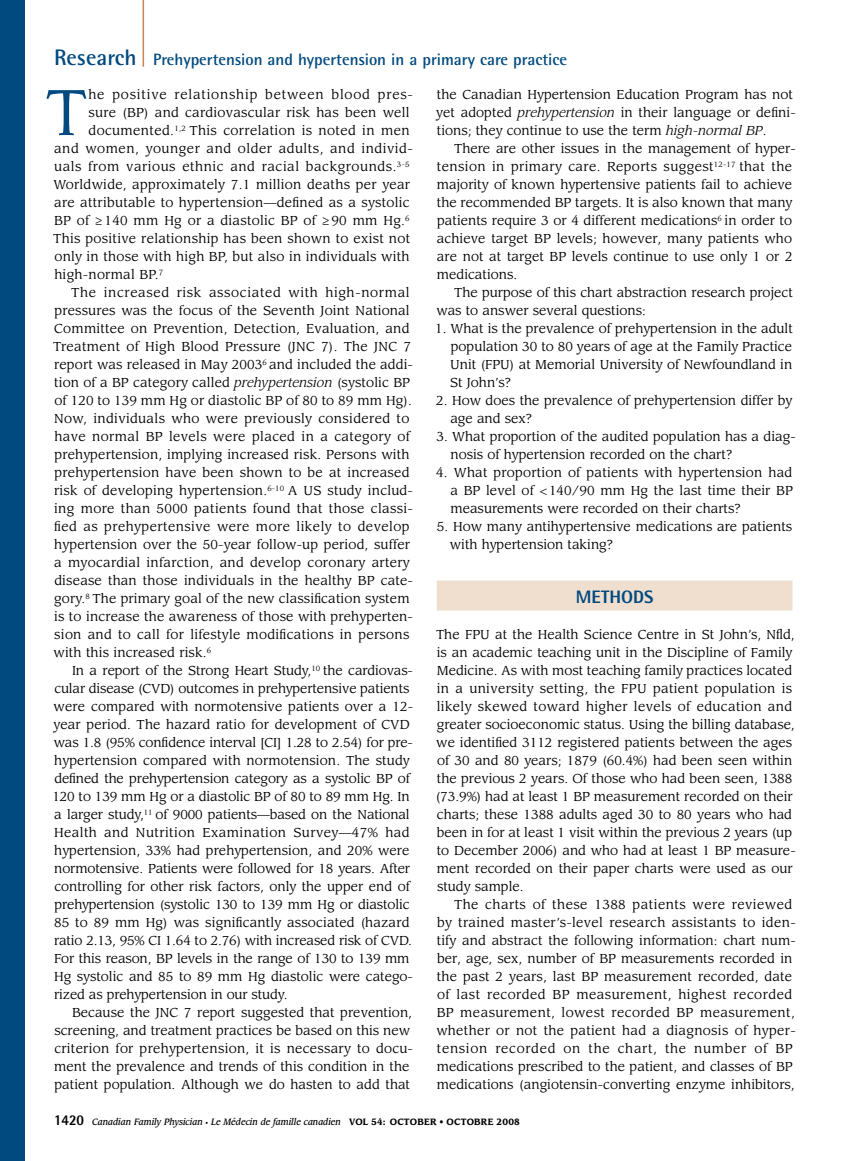
<style>
.page{position:relative;width:851px;height:1161px;background:#fff}
.page>*{position:absolute;margin:0;border:0;box-sizing:border-box;transform-origin:0 0}
.t1{font:63.6px "Leawood Std";color:#004a80}
.t2{font:800 18px "Rotis Semi Sans Std";color:#004a80}
.t3{font:700 16.5px "Rotis Semi Sans Std";color:#004a80}
.t4{font:12.75px/18px "Leawood Std";letter-spacing:.005em;color:#000}
.t5{font:12.75px/18px "Leawood Std";letter-spacing:.025em;color:#000}
.t6{font:12.75px "Leawood Std";letter-spacing:.04em;color:#000}
.t7{font:12.75px "Leawood Std";letter-spacing:.035em;color:#000}
.t8{font:12.75px "Leawood Std";letter-spacing:.05em;color:#000}
.t9{font:12.75px "Leawood Std";letter-spacing:.03em;color:#000}
.t10{font:12.75px "Leawood Std";letter-spacing:.06em;color:#000}
.t11{font:italic 500 9px "Leawood Std";color:#000;scale:.9 1}
.s1{font-size:22.5px}
.s2{font-style:italic}
.s3{font-family:"Rotis Semi Sans Std";font-weight:800;font-style:normal;font-size:15px}
.s4{font-style:normal;font-size:6px}
.s5{font-weight:700;font-style:normal}
</style>
<div class="page">
<div style="left:0;top:0;width:24px;height:1161px;background:#004a80"></div>
<hr style="left:142px;top:0;width:2px;height:67px;background:#cb8354">
<div style="left:436px;top:580px;width:356px;height:30px;background:#f0decf"></div>
<p class="t3" style="left:54px;top:49px;width:514px"><span class="s1">Research</span> Prehypertension and hypertension in a primary care practice</p>
<h1 class="t1" style="left:46px;top:74px;width:43px">T</h1>
<p class="t10" style="left:88px;top:87px;width:326px">he positive relationship between blood pres-</p>
<p class="t4" style="left:436px;top:86px;width:361px">the Canadian Hypertension Education Program has not yet adopted <span class="s2">prehypertension</span> in their language or defini&shy;tions; they continue to use the term <span class="s2">high-normal BP</span>.</p>
<p class="t4" style="left:437px;top:140px;width:360px;text-indent:17px">There are other issues in the management of hyper&shy;tension in primary care. Reports suggest<sup>12-17</sup> that the majority of known hypertensive patients fail to achieve the recommended BP targets. It is also known that many patients require 3 or 4 different medications<sup>6</sup> in order to achieve target BP levels; however, many patients who are not at target BP levels continue to use only 1 or 2 medications.</p>
<p class="t4" style="left:436px;top:284px;width:358px;text-indent:18px">The purpose of this chart abstraction research project was to answer several questions:</p>
<p class="t4" style="left:450px;top:320px;width:344px;text-align:justify;text-indent:-15px">1. What is the prevalence of prehypertension in the adult population 30 to 80 years of age at the Family Practice Unit (FPU) at Memorial University of Newfoundland in St John’s?</p>
<p class="t4" style="left:450px;top:392px;width:343px;text-indent:-14px">2. How does the prevalence of prehypertension differ by age and sex?</p>
<p class="t4" style="left:450px;top:428px;width:347px;text-indent:-14px">3. What proportion of the audited population has a diag&shy;nosis of hypertension recorded on the chart?</p>
<p class="t4" style="left:450px;top:464px;width:344px;text-align:justify;text-indent:-14px">4. What proportion of patients with hypertension had a BP level of &lt;140/90 mm Hg the last time their BP measurements were recorded on their charts?</p>
<p class="t4" style="left:450px;top:518px;width:344px;text-indent:-13px">5. How many antihypertensive medications are patients with hypertension taking?</p>
<h2 class="t2" style="left:575px;top:585px;width:79px">METHODS</h2>
<p class="t4" style="left:436px;top:626px;width:361px">The FPU at the Health Science Centre in St John’s, Nfld, is an academic teaching unit in the Discipline of Family Medicine. As with most teaching family practices located in a university setting, the FPU patient population is likely skewed toward higher levels of education and greater socioeconomic status. Using the billing database, we identified 3112 registered patients between the ages of 30 and 80 years; 1879 (60.4%) had been seen within the previous 2 years. Of those who had been seen, 1388 (73.9%) had at least 1 BP measurement recorded on their charts; these 1388 adults aged 30 to 80 years who had been in for at least 1 visit within the previous 2 years (up to December 2006) and who had at least 1 BP measure&shy;ment recorded on their paper charts were used as our study sample.</p>
<p class="t5" style="left:436px;top:896px;width:361px;text-indent:18px">The charts of these 1388 patients were reviewed by trained master’s-level research assistants to iden&shy;tify and abstract the following information: chart num&shy;ber, age, sex, number of BP measurements recorded in the past 2 years, last BP measurement recorded, date of last recorded BP measurement, highest recorded BP measurement, lowest recorded BP measurement, whether or not the patient had a diagnosis of hyper&shy;tension recorded on the chart, the number of BP medications prescribed to the patient, and classes of BP medications (angiotensin-converting enzyme inhibitors,</p>
<p class="t4" style="left:88px;top:104px;width:322px">sure (BP) and cardiovascular risk has been well</p>
<p class="t5" style="left:89px;top:122px;width:322px">documented.<sup>1,2</sup> This correlation is noted in men</p>
<p class="t6" style="left:54px;top:141px;width:360px">and women, younger and older adults, and individ-</p>
<p class="t6" style="left:54px;top:159px;width:357px">uals from various ethnic and racial backgrounds.<sup>3-5</sup></p>
<p class="t4" style="left:53px;top:176px;width:358px">Worldwide, approximately 7.1 million deaths per year</p>
<p class="t4" style="left:54px;top:194px;width:357px">are attributable to hypertension—defined as a systolic</p>
<p class="t4" style="left:54px;top:212px;width:357px">BP of ≥ 140 mm Hg or a diastolic BP of ≥ 90 mm Hg.<sup>6</sup></p>
<p class="t4" style="left:53px;top:230px;width:358px">This positive relationship has been shown to exist not</p>
<p class="t4" style="left:54px;top:248px;width:356px">only in those with high BP, but also in individuals with</p>
<p class="t4" style="left:54px;top:266px;width:110px">high-normal BP.<sup>7</sup></p>
<p class="t8" style="left:71px;top:285px;width:340px">The increased risk associated with high-normal</p>
<p class="t4" style="left:54px;top:302px;width:357px">pressures was the focus of the Seventh Joint National</p>
<p class="t4" style="left:54px;top:320px;width:357px">Committee on Prevention, Detection, Evaluation, and</p>
<p class="t5" style="left:53px;top:338px;width:359px">Treatment of High Blood Pressure (JNC 7). The JNC 7</p>
<p class="t4" style="left:54px;top:356px;width:360px">report was released in May 2003<sup>6</sup> and included the addi-</p>
<p class="t4" style="left:54px;top:374px;width:357px">tion of a BP category called <span class="s2">prehypertension</span> (systolic BP</p>
<p class="t4" style="left:54px;top:392px;width:359px">of 120 to 139 mm Hg or diastolic BP of 80 to 89 mm Hg).</p>
<p class="t5" style="left:54px;top:410px;width:357px">Now, individuals who were previously considered to</p>
<p class="t9" style="left:54px;top:429px;width:357px">have normal BP levels were placed in a category of</p>
<p class="t4" style="left:54px;top:446px;width:356px">prehypertension, implying increased risk. Persons with</p>
<p class="t4" style="left:54px;top:464px;width:356px">prehypertension have been shown to be at increased</p>
<p class="t4" style="left:54px;top:482px;width:360px">risk of developing hypertension.<sup>6-10</sup> A US study includ-</p>
<p class="t5" style="left:54px;top:500px;width:360px">ing more than 5000 patients found that those classi-</p>
<p class="t7" style="left:54px;top:519px;width:357px">fied as prehypertensive were more likely to develop</p>
<p class="t4" style="left:54px;top:536px;width:357px">hypertension over the 50-year follow-up period, suffer</p>
<p class="t4" style="left:54px;top:554px;width:357px">a myocardial infarction, and develop coronary artery</p>
<p class="t4" style="left:54px;top:572px;width:360px">disease than those individuals in the healthy BP cate-</p>
<p class="t4" style="left:54px;top:590px;width:357px">gory.<sup>8</sup> The primary goal of the new classification system</p>
<p class="t4" style="left:54px;top:608px;width:360px">is to increase the awareness of those with prehyperten-</p>
<p class="t4" style="left:54px;top:626px;width:356px">sion and to call for lifestyle modifications in persons</p>
<p class="t4" style="left:54px;top:644px;width:159px">with this increased risk.<sup>6</sup></p>
<p class="t4" style="left:72px;top:662px;width:342px">In a report of the Strong Heart Study,<sup>10</sup> the cardiovas-</p>
<p class="t4" style="left:54px;top:680px;width:356px">cular disease (CVD) outcomes in prehypertensive patients</p>
<p class="t4" style="left:54px;top:698px;width:361px">were compared with normotensive patients over a 12-</p>
<p class="t4" style="left:54px;top:716px;width:357px">year period. The hazard ratio for development of CVD</p>
<p class="t4" style="left:54px;top:734px;width:361px">was 1.8 (95% confidence interval [CI] 1.28 to 2.54) for pre-</p>
<p class="t4" style="left:54px;top:752px;width:357px">hypertension compared with normotension. The study</p>
<p class="t4" style="left:54px;top:770px;width:357px">defined the prehypertension category as a systolic BP of</p>
<p class="t4" style="left:52px;top:788px;width:359px">120 to 139 mm Hg or a diastolic BP of 80 to 89 mm Hg. In</p>
<p class="t4" style="left:54px;top:806px;width:357px">a larger study,<sup>11</sup> of 9000 patients—based on the National</p>
<p class="t7" style="left:54px;top:825px;width:357px">Health and Nutrition Examination Survey—47% had</p>
<p class="t4" style="left:54px;top:842px;width:356px">hypertension, 33% had prehypertension, and 20% were</p>
<p class="t4" style="left:54px;top:860px;width:357px">normotensive. Patients were followed for 18 years. After</p>
<p class="t4" style="left:54px;top:878px;width:357px">controlling for other risk factors, only the upper end of</p>
<p class="t4" style="left:54px;top:896px;width:357px">prehypertension (systolic 130 to 139 mm Hg or diastolic</p>
<p class="t4" style="left:54px;top:914px;width:357px">85 to 89 mm Hg) was significantly associated (hazard</p>
<p class="t4" style="left:54px;top:932px;width:359px">ratio 2.13, 95% CI 1.64 to 2.76) with increased risk of CVD.</p>
<p class="t4" style="left:54px;top:950px;width:357px">For this reason, BP levels in the range of 130 to 139 mm</p>
<p class="t4" style="left:54px;top:968px;width:360px">Hg systolic and 85 to 89 mm Hg diastolic were catego-</p>
<p class="t4" style="left:54px;top:986px;width:235px">rized as prehypertension in our study.</p>
<p class="t4" style="left:72px;top:1004px;width:341px">Because the JNC 7 report suggested that prevention,</p>
<p class="t4" style="left:54px;top:1022px;width:357px">screening, and treatment practices be based on this new</p>
<p class="t4" style="left:54px;top:1040px;width:360px">criterion for prehypertension, it is necessary to docu-</p>
<p class="t4" style="left:54px;top:1058px;width:356px">ment the prevalence and trends of this condition in the</p>
<p class="t4" style="left:54px;top:1076px;width:357px">patient population. Although we do hasten to add that</p>
<p class="t11" style="left:54px;top:1116px;width:519px"><span class="s3">1420</span> Canadian Family Physician <span class="s4">•</span> Le Médecin de famille canadien <span class="s5">VOL 54: OCTOBER • OCTOBRE 2008</span></p>
</div>
